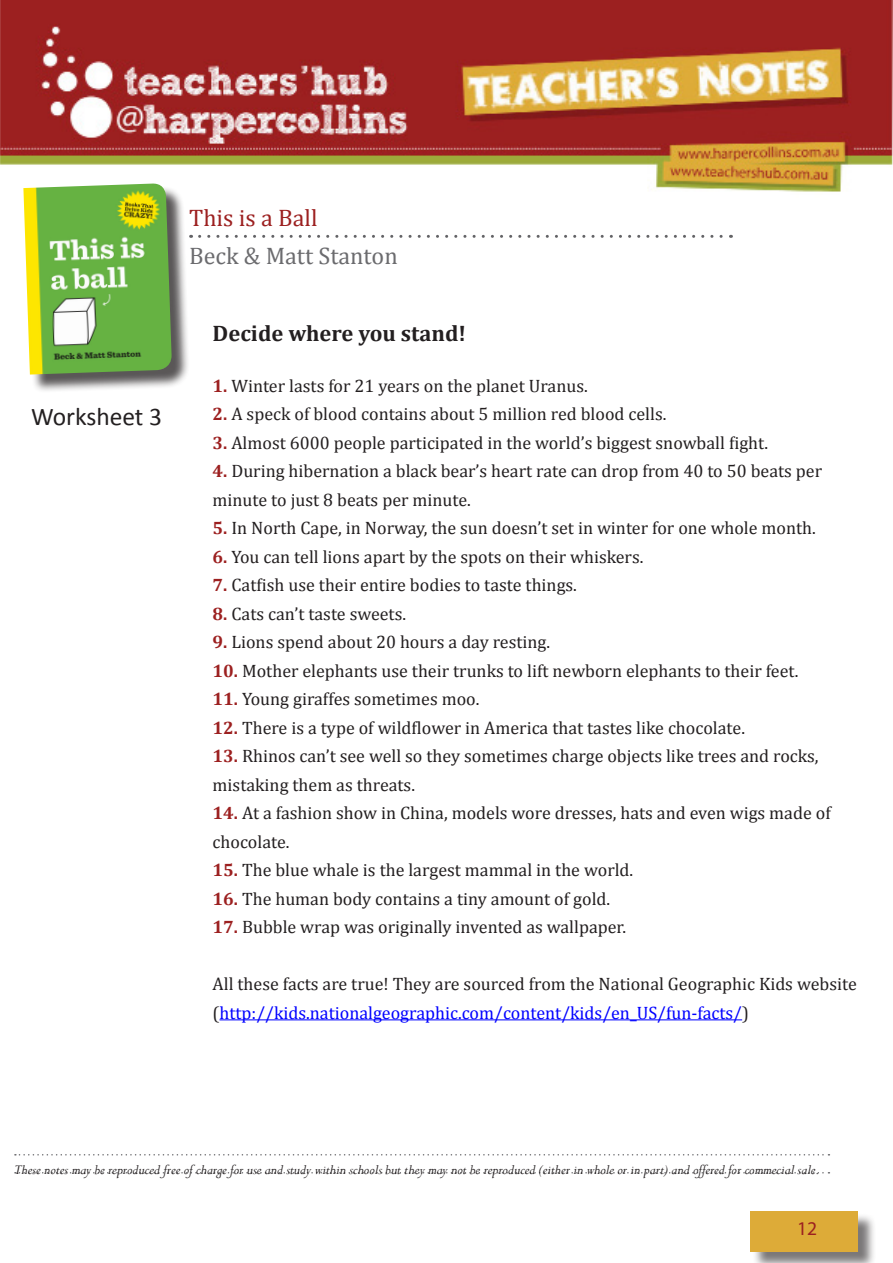
<style>
.page{position:relative;width:893px;height:1263px;background:#fff}
.page>*{position:absolute;margin:0;border:0;box-sizing:border-box;transform-origin:0 0}
.t1{font:25.5px "Calibri";color:#231f20}
.t2{font:24px "Cambria";color:#6b6b6e}
.t3{font:24px "Cambria";color:#9c2020}
.t4{font:700 22.5px "Cambria";color:#231f20}
.t5{font:19.5px "Myriad Pro";color:#9c2020}
.t6{font:18px/28.5px "Cambria";color:#231f20}
.t7{font:italic 15px "Perpetua";color:#231f20}
.s1{font-weight:700;color:#9c2020}
.s2{color:#00f}
</style>
<div class="page">
<img style="left:0;top:0;width:893px;height:192px">
<div style="left:752px;top:1213px;width:124px;height:50px;background:#231f20;opacity:.6"></div>
<div style="left:750px;top:1211px;width:107px;height:40px;background:#ddab38"></div>
<svg style="left:15px;top:1154px;width:814px;height:1px"></svg>
<svg style="left:15px;top:1172px;width:814px;height:1px"></svg>
<svg style="left:200px;top:235px;width:531px;height:3px"></svg>
<div style="left:26px;top:186px;width:164px;height:207px;background:#231f20;opacity:.75"></div>
<img style="left:23px;top:184px;width:149px;height:191px">
<hr style="left:219px;top:1019px;width:523px;height:1px;background:#00f">
<p class="t1" style="left:31px;top:400px;width:133px">Worksheet 3</p>
<h2 class="t3" style="left:189px;top:204px;width:130px">This is a Ball</h2>
<h2 class="t2" style="left:189px;top:242px;width:210px">Beck &amp; Matt Stanton</h2>
<p class="t4" style="left:213px;top:317px;width:255px">Decide where you stand!</p>
<p class="t6" style="left:213px;top:371px;width:377px"><span class="s1">1.</span> Winter lasts for 21 years on the planet Uranus.</p>
<p class="t6" style="left:213px;top:400px;width:455px"><span class="s1">2.</span> A speck of blood contains about 5 million red blood cells.</p>
<p class="t6" style="left:213px;top:428px;width:557px"><span class="s1">3.</span> Almost 6000 people participated in the world’s biggest snowball fight.</p>
<p class="t6" style="left:213px;top:457px;width:611px"><span class="s1">4.</span> During hibernation a black bear’s heart rate can drop from 40 to 50 beats per minute to just 8 beats per minute.</p>
<p class="t6" style="left:213px;top:514px;width:605px"><span class="s1">5.</span> In North Cape, in Norway, the sun doesn’t set in winter for one whole month.</p>
<p class="t6" style="left:213px;top:542px;width:432px"><span class="s1">6.</span> You can tell lions apart by the spots on their whiskers.</p>
<p class="t6" style="left:213px;top:571px;width:366px"><span class="s1">7.</span> Catfish use their entire bodies to taste things.</p>
<p class="t6" style="left:213px;top:599px;width:195px"><span class="s1">8.</span> Cats can’t taste sweets.</p>
<p class="t6" style="left:213px;top:628px;width:339px"><span class="s1">9.</span> Lions spend about 20 hours a day resting.</p>
<p class="t6" style="left:213px;top:656px;width:587px"><span class="s1">10.</span> Mother elephants use their trunks to lift newborn elephants to their feet.</p>
<p class="t6" style="left:213px;top:685px;width:268px"><span class="s1">11.</span> Young giraffes sometimes moo.</p>
<p class="t6" style="left:213px;top:713px;width:534px"><span class="s1">12.</span> There is a type of wildflower in America that tastes like chocolate.</p>
<p class="t6" style="left:213px;top:742px;width:607px"><span class="s1">13.</span> Rhinos can’t see well so they sometimes charge objects like trees and rocks, mistaking them as threats.</p>
<p class="t6" style="left:213px;top:799px;width:620px"><span class="s1">14.</span> At a fashion show in China, models wore dresses, hats and even wigs made of chocolate.</p>
<p class="t6" style="left:213px;top:856px;width:422px"><span class="s1">15.</span> The blue whale is the largest mammal in the world.</p>
<p class="t6" style="left:213px;top:884px;width:399px"><span class="s1">16.</span> The human body contains a tiny amount of gold.</p>
<p class="t6" style="left:213px;top:913px;width:415px"><span class="s1">17.</span> Bubble wrap was originally invented as wallpaper.</p>
<p class="t6" style="left:213px;top:970px;width:646px">All these facts are true! They are sourced from the National Geographic Kids website (<span class="s2">http://kids.nationalgeographic.com/content/kids/en_US/fun-facts/</span>)</p>
<p class="t7" style="left:14px;top:1160px;width:807px">These notes may be reproduced free of charge for use and study within schools but they may not be reproduced (either in whole or in part) and offered for commecial sale.</p>
<p class="t5" style="left:797px;top:1216px;width:22px">12</p>
</div>
